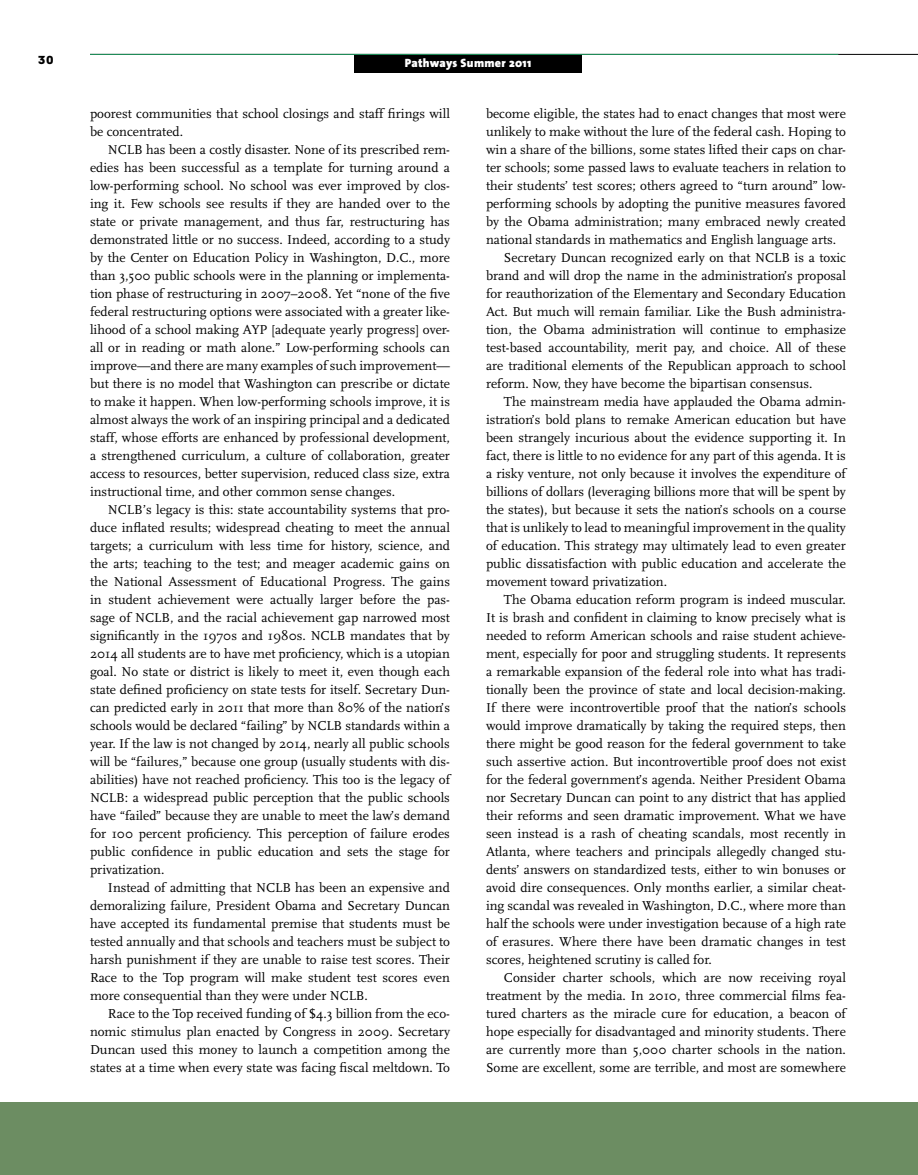
<style>
.page{position:relative;width:918px;height:1175px;background:#fff}
.page>*{position:absolute;margin:0;border:0;box-sizing:border-box;transform-origin:0 0}
.t1{font:13.5px/18px "Scala";color:#000;text-align:justify}
.t2{font:700 13.5px "Tarzana Wide";color:#000}
.t3{font:900 12px "The Sans";letter-spacing:.025em;color:#fff}
</style>
<div class="page">
<div style="left:354px;top:54px;width:228px;height:18px;background:#000"></div>
<hr style="left:90px;top:54px;width:828px;height:1px;background:#000">
<div style="left:0;top:1102px;width:918px;height:72px;background:#6c8d62"></div>
<hr style="left:90px;top:54px;width:748px;height:1px;background:#219860">
<p class="t2" style="left:38px;top:51px;width:18px">30</p>
<p class="t3" style="left:405px;top:53px;width:128px">Pathways Summer 2011</p>
<p class="t1" style="left:90px;top:105px;width:361px">poorest communities that school closings and staff firings will be concentrated.</p>
<p class="t1" style="left:90px;top:141px;width:362px;text-indent:18px">NCLB has been a costly disaster. None of its prescribed rem&shy;edies has been successful as a template for turning around a low-performing school. No school was ever improved by clos&shy;ing it. Few schools see results if they are handed over to the state or private management, and thus far, restructuring has demonstrated little or no success. Indeed, according to a study by the Center on Education Policy in Washington, D.C., more than 3,500 public schools were in the planning or implementa&shy;tion phase of restructuring in 2007–2008. Yet “none of the five federal restructuring options were associated with a greater like&shy;lihood of a school making AYP [adequate yearly progress] over&shy;all or in reading or math alone.” Low-performing schools can improve—and there are many examples of such improvement— but there is no model that Washington can prescribe or dictate to make it happen. When low-performing schools improve, it is almost always the work of an inspiring principal and a dedicated staff, whose efforts are enhanced by professional development, a strengthened curriculum, a culture of collaboration, greater access to resources, better supervision, reduced class size, extra instructional time, and other common sense changes.</p>
<p class="t1" style="left:90px;top:501px;width:362px;text-indent:18px">NCLB’s legacy is this: state accountability systems that pro&shy;duce inflated results; widespread cheating to meet the annual targets; a curriculum with less time for history, science, and the arts; teaching to the test; and meager academic gains on the National Assessment of Educational Progress. The gains in student achievement were actually larger before the pas&shy;sage of NCLB, and the racial achievement gap narrowed most significantly in the 1970s and 1980s. NCLB mandates that by 2014 all students are to have met proficiency, which is a utopian goal. No state or district is likely to meet it, even though each state defined proficiency on state tests for itself. Secretary Dun&shy;can predicted early in 2011 that more than 80% of the nation’s schools would be declared “failing” by NCLB standards within a year. If the law is not changed by 2014, nearly all public schools will be “failures,” because one group (usually students with dis&shy;abilities) have not reached proficiency. This too is the legacy of NCLB: a widespread public perception that the public schools have “failed” because they are unable to meet the law’s demand for 100 percent proficiency. This perception of failure erodes public confidence in public education and sets the stage for privatization.</p>
<p class="t1" style="left:90px;top:879px;width:362px;text-indent:18px">Instead of admitting that NCLB has been an expensive and demoralizing failure, President Obama and Secretary Duncan have accepted its fundamental premise that students must be tested annually and that schools and teachers must be subject to harsh punishment if they are unable to raise test scores. Their Race to the Top program will make student test scores even more consequential than they were under NCLB.</p>
<p class="t1" style="left:90px;top:1005px;width:362px;text-indent:18px">Race to the Top received funding of $4.3 billion from the eco&shy;nomic stimulus plan enacted by Congress in 2009. Secretary Duncan used this money to launch a competition among the states at a time when every state was facing fiscal meltdown. To</p>
<p class="t1" style="left:486px;top:105px;width:361px">become eligible, the states had to enact changes that most were</p>
<p class="t1" style="left:486px;top:123px;width:362px">unlikely to make without the lure of the federal cash. Hoping to</p>
<p class="t1" style="left:486px;top:141px;width:362px">win a share of the billions, some states lifted their caps on char-</p>
<p class="t1" style="left:486px;top:159px;width:361px">ter schools; some passed laws to evaluate teachers in relation to</p>
<p class="t1" style="left:486px;top:177px;width:361px">their students’ test scores; others agreed to “turn around” low-</p>
<p class="t1" style="left:486px;top:195px;width:361px">performing schools by adopting the punitive measures favored</p>
<p class="t1" style="left:486px;top:213px;width:361px">by the Obama administration; many embraced newly created</p>
<p class="t1" style="left:486px;top:231px;width:352px">national standards in mathematics and English language arts.</p>
<p class="t1" style="left:504px;top:249px;width:343px">Secretary Duncan recognized early on that NCLB is a toxic</p>
<p class="t1" style="left:486px;top:267px;width:361px">brand and will drop the name in the administration’s proposal</p>
<p class="t1" style="left:486px;top:285px;width:361px">for reauthorization of the Elementary and Secondary Education</p>
<p class="t1" style="left:486px;top:303px;width:361px">Act. But much will remain familiar. Like the Bush administra-</p>
<p class="t1" style="left:486px;top:321px;width:361px">tion, the Obama administration will continue to emphasize</p>
<p class="t1" style="left:486px;top:339px;width:361px">test-based accountability, merit pay, and choice. All of these</p>
<p class="t1" style="left:486px;top:357px;width:361px">are traditional elements of the Republican approach to school</p>
<p class="t1" style="left:486px;top:375px;width:328px">reform. Now, they have become the bipartisan consensus.</p>
<p class="t1" style="left:504px;top:393px;width:343px">The mainstream media have applauded the Obama admin-</p>
<p class="t1" style="left:486px;top:411px;width:362px">istration’s bold plans to remake American education but have</p>
<p class="t1" style="left:486px;top:429px;width:362px">been strangely incurious about the evidence supporting it. In</p>
<p class="t1" style="left:486px;top:447px;width:361px">fact, there is little to no evidence for any part of this agenda. It is</p>
<p class="t1" style="left:486px;top:465px;width:361px">a risky venture, not only because it involves the expenditure of</p>
<p class="t1" style="left:486px;top:483px;width:361px">billions of dollars (leveraging billions more that will be spent by</p>
<p class="t1" style="left:486px;top:501px;width:362px">the states), but because it sets the nation’s schools on a course</p>
<p class="t1" style="left:486px;top:519px;width:361px">that is unlikely to lead to meaningful improvement in the quality</p>
<p class="t1" style="left:486px;top:537px;width:361px">of education. This strategy may ultimately lead to even greater</p>
<p class="t1" style="left:486px;top:555px;width:361px">public dissatisfaction with public education and accelerate the</p>
<p class="t1" style="left:486px;top:573px;width:183px">movement toward privatization.</p>
<p class="t1" style="left:504px;top:591px;width:343px">The Obama education reform program is indeed muscular.</p>
<p class="t1" style="left:486px;top:609px;width:362px">It is brash and confident in claiming to know precisely what is</p>
<p class="t1" style="left:486px;top:627px;width:362px">needed to reform American schools and raise student achieve-</p>
<p class="t1" style="left:486px;top:645px;width:362px">ment, especially for poor and struggling students. It represents</p>
<p class="t1" style="left:486px;top:663px;width:361px">a remarkable expansion of the federal role into what has tradi-</p>
<p class="t1" style="left:486px;top:681px;width:362px">tionally been the province of state and local decision-making.</p>
<p class="t1" style="left:486px;top:699px;width:362px">If there were incontrovertible proof that the nation’s schools</p>
<p class="t1" style="left:486px;top:717px;width:362px">would improve dramatically by taking the required steps, then</p>
<p class="t1" style="left:486px;top:735px;width:362px">there might be good reason for the federal government to take</p>
<p class="t1" style="left:486px;top:753px;width:362px">such assertive action. But incontrovertible proof does not exist</p>
<p class="t1" style="left:486px;top:771px;width:362px">for the federal government’s agenda. Neither President Obama</p>
<p class="t1" style="left:486px;top:789px;width:361px">nor Secretary Duncan can point to any district that has applied</p>
<p class="t1" style="left:486px;top:807px;width:362px">their reforms and seen dramatic improvement. What we have</p>
<p class="t1" style="left:486px;top:825px;width:362px">seen instead is a rash of cheating scandals, most recently in</p>
<p class="t1" style="left:486px;top:843px;width:362px">Atlanta, where teachers and principals allegedly changed stu-</p>
<p class="t1" style="left:486px;top:861px;width:361px">dents’ answers on standardized tests, either to win bonuses or</p>
<p class="t1" style="left:486px;top:879px;width:362px">avoid dire consequences. Only months earlier, a similar cheat-</p>
<p class="t1" style="left:486px;top:897px;width:361px">ing scandal was revealed in Washington, D.C., where more than</p>
<p class="t1" style="left:486px;top:915px;width:361px">half the schools were under investigation because of a high rate</p>
<p class="t1" style="left:486px;top:933px;width:362px">of erasures. Where there have been dramatic changes in test</p>
<p class="t1" style="left:486px;top:951px;width:227px">scores, heightened scrutiny is called for.</p>
<p class="t1" style="left:504px;top:969px;width:344px">Consider charter schools, which are now receiving royal</p>
<p class="t1" style="left:486px;top:987px;width:361px">treatment by the media. In 2010, three commercial films fea-</p>
<p class="t1" style="left:486px;top:1005px;width:362px">tured charters as the miracle cure for education, a beacon of</p>
<p class="t1" style="left:486px;top:1023px;width:361px">hope especially for disadvantaged and minority students. There</p>
<p class="t1" style="left:486px;top:1041px;width:361px">are currently more than 5,000 charter schools in the nation.</p>
<p class="t1" style="left:486px;top:1059px;width:362px">Some are excellent, some are terrible, and most are somewhere</p>
</div>
